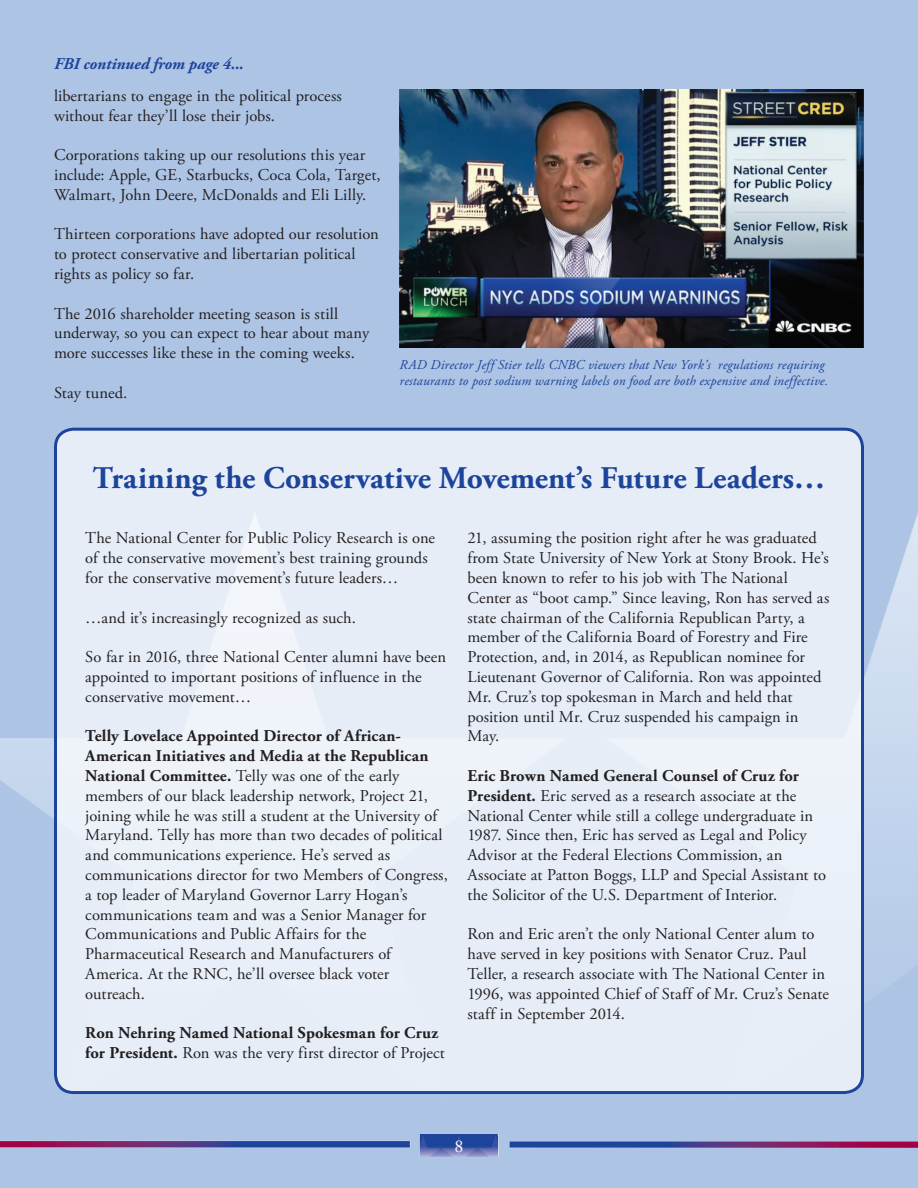
<style>
.page{position:relative;width:918px;height:1188px;background:#adc4e5}
.page>*{position:absolute;margin:0;border:0;box-sizing:border-box;transform-origin:0 0}
.t1{font:700 31.5px "Adobe Garamond Pro";color:#1d449b}
.t2{font:18px "Adobe Garamond Pro";color:#fff}
.t3{font:16.5px/19.8px "Adobe Garamond Pro";letter-spacing:.005em;color:#231f20}
.t4{font:700 16.5px/19.8px "Adobe Garamond Pro";letter-spacing:.005em;color:#231f20}
.t5{font:italic 700 16.5px "Adobe Garamond Pro";letter-spacing:-.005em;color:#1d449b}
.t6{font:italic 13.5px/16.2px "Adobe Garamond Pro";letter-spacing:.01em;color:#1d449b}
.s1{font-weight:700}
.s2{font-weight:400}
</style>
<div class="page">
<img style="left:0;top:1134px;width:918px;height:23px">
<img style="left:400px;top:89px;width:464px;height:259px">
<div style="left:55px;top:429px;width:808px;height:665px;background:#e6edf7;border-radius:18px"></div>
<div style="left:54px;top:428px;width:810px;height:666px;border:3px solid #1d449b;border-radius:18px"></div>
<p class="t5" style="left:54px;top:54px;width:191px">FBI continued from page 4...</p>
<p class="t3" style="left:54px;top:86px;width:289px">libertarians to engage in the political process without fear they’ll lose their jobs.</p>
<p class="t3" style="left:54px;top:146px;width:328px">Corporations taking up our resolutions this year include: Apple, GE, Starbucks, Coca Cola, Target,<br>Walmart, John Deere, McDonalds and Eli Lilly.</p>
<p class="t3" style="left:54px;top:225px;width:326px">Thirteen corporations have adopted our resolution to protect conservative and libertarian political rights as policy so far.</p>
<p class="t3" style="left:54px;top:304px;width:317px">The 2016 shareholder meeting season is still underway, so you can expect to hear about many more successes like these in the coming weeks.</p>
<p class="t3" style="left:54px;top:383px;width:75px">Stay tuned.</p>
<p class="t6" style="left:400px;top:357px;width:430px">RAD Director Jeff Stier tells CNBC viewers that New York’s regulations requiring restaurants to post sodium warning labels on food are both expensive and ineffective.</p>
<h1 class="t1" style="left:93px;top:460px;width:734px">Training the Conservative Movement’s Future Leaders…</h1>
<p class="t3" style="left:85px;top:529px;width:351px">The National Center for Public Policy Research is one of the conservative movement’s best training grounds for the conservative movement’s future leaders…</p>
<p class="t3" style="left:85px;top:608px;width:272px">…and it’s increasingly recognized as such.</p>
<p class="t3" style="left:85px;top:648px;width:362px">So far in 2016, three National Center alumni have been appointed to important positions of influence in the conservative movement…</p>
<p class="t3" style="left:85px;top:727px;width:364px"><span class="s1">Telly Lovelace Appointed Director of African-American Initiatives and Media at the Republican National Committee.</span> Telly was one of the early members of our black leadership network, Project 21, joining while he was still a student at the University of Maryland. Telly has more than two decades of political and communications experience. He’s served as communications director for two Members of Congress, a top leader of Maryland Governor Larry Hogan’s communications team and was a Senior Manager for Communications and Public Affairs for the Pharmaceutical Research and Manufacturers of America. At the RNC, he’ll oversee black voter outreach.</p>
<p class="t4" style="left:85px;top:1023px;width:361px">Ron Nehring Named National Spokesman for Cruz for President. <span class="s2">Ron was the very first director of Project</span></p>
<p class="t3" style="left:467px;top:529px;width:363px">21, assuming the position right after he was graduated from State University of New York at Stony Brook. He’s been known to refer to his job with The National Center as “boot camp.” Since leaving, Ron has served as state chairman of the California Republican Party, a member of the California Board of Forestry and Fire Protection, and, in 2014, as Republican nominee for Lieutenant Governor of California. Ron was appointed Mr. Cruz’s top spokesman in March and held that position until Mr. Cruz suspended his campaign in May.</p>
<p class="t3" style="left:467px;top:766px;width:360px"><span class="s1">Eric Brown Named General Counsel of Cruz for President.</span> Eric served as a research associate at the National Center while still a college undergraduate in 1987. Since then, Eric has served as Legal and Policy Advisor at the Federal Elections Commission, an Associate at Patton Boggs, LLP and Special Assistant to the Solicitor of the U.S. Department of Interior.</p>
<p class="t3" style="left:467px;top:925px;width:363px">Ron and Eric aren’t the only National Center alum to have served in key positions with Senator Cruz. Paul Teller, a research associate with The National Center in 1996, was appointed Chief of Staff of Mr. Cruz’s Senate staff in September 2014.</p>
<p class="t2" style="left:454px;top:1135px;width:10px">8</p>
</div>
